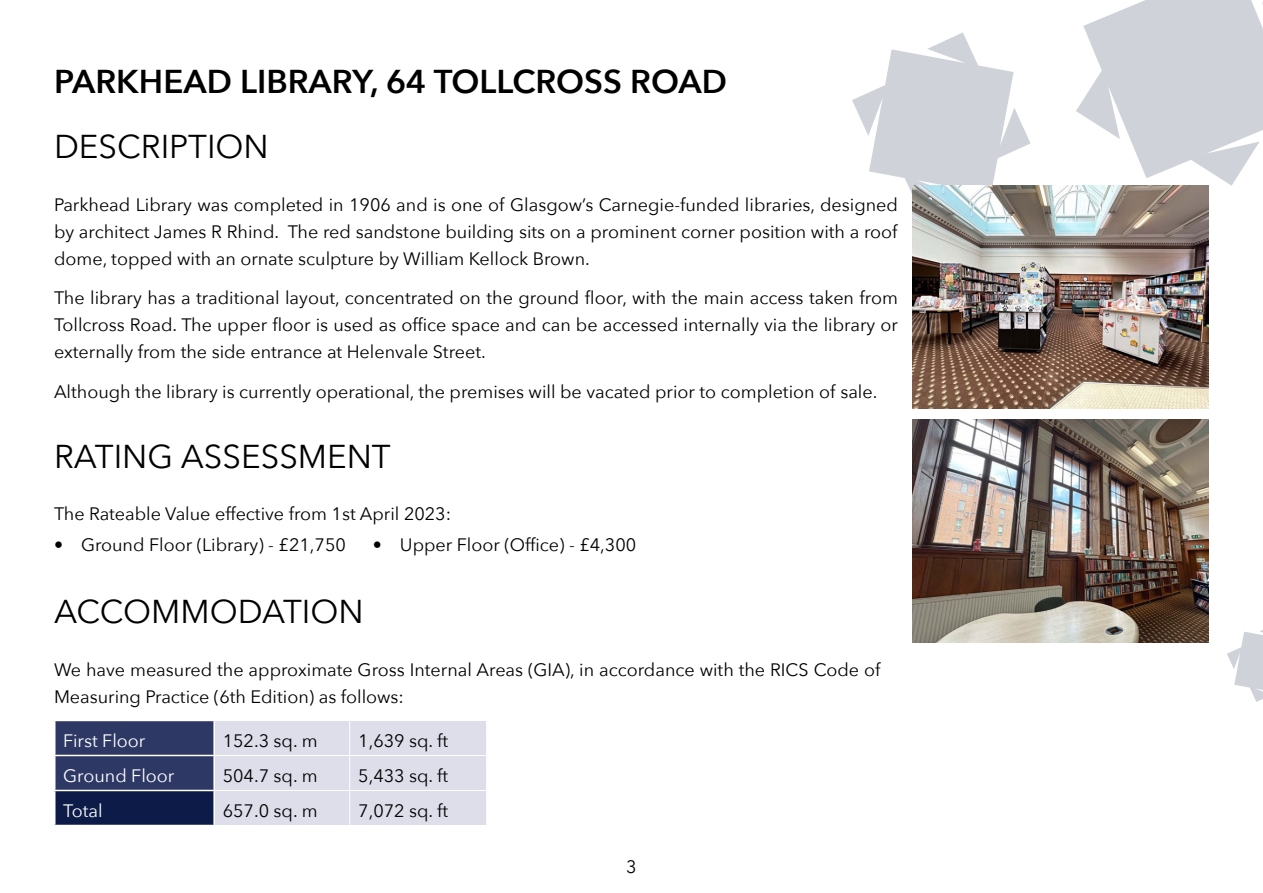
<style>
.page{position:relative;width:1263px;height:893px;background:#fff}
.page>*{position:absolute;margin:0;border:0;box-sizing:border-box;transform-origin:0 0}
.t1{font:33px "Avenir Next";color:#000}
.t2{font:600 33px "Avenir Next";color:#000}
.t3{font:18px/27px "Avenir Next";color:#000;text-align:justify}
.t4{font:18px "Avenir Next";color:#fff}
</style>
<div class="page">
<svg style="left:1076px;top:0;width:187px;height:186px"></svg>
<svg style="left:852px;top:32px;width:178px;height:162px"></svg>
<svg style="left:1227px;top:630px;width:36px;height:72px"></svg>
<img style="left:912px;top:186px;width:297px;height:222px">
<img style="left:912px;top:420px;width:297px;height:222px">
<svg style="left:56px;top:721px;width:430px;height:104px;background:#adb0c6"></svg>
<div style="left:55px;top:790px;width:159px;height:35px;background:#0c1b47"></div>
<hr style="left:213px;top:721px;width:2px;height:34px;background:#fff">
<hr style="left:54px;top:755px;width:161px;height:1px;background:#fff">
<hr style="left:213px;top:756px;width:2px;height:34px;background:#fff">
<hr style="left:54px;top:790px;width:161px;height:1px;background:#fff">
<hr style="left:54px;top:791px;width:2px;height:34px;background:#fff">
<hr style="left:213px;top:791px;width:2px;height:34px;background:#fff">
<hr style="left:349px;top:721px;width:1px;height:34px;background:#fff">
<hr style="left:215px;top:755px;width:135px;height:1px;background:#fff">
<hr style="left:350px;top:755px;width:137px;height:1px;background:#fff">
<hr style="left:349px;top:756px;width:1px;height:34px;background:#fff">
<hr style="left:215px;top:790px;width:135px;height:1px;background:#fff">
<hr style="left:350px;top:790px;width:137px;height:1px;background:#fff">
<hr style="left:349px;top:791px;width:1px;height:34px;background:#fff">
<h1 class="t2" style="left:54px;top:53px;width:674px">PARKHEAD LIBRARY, 64 TOLLCROSS ROAD</h1>
<h1 class="t1" style="left:54px;top:119px;width:216px">DESCRIPTION</h1>
<p class="t3" style="left:54px;top:190px;width:845px">Parkhead Library was completed in 1906 and is one of Glasgow’s Carnegie-funded libraries, designed by architect James R Rhind. The red sandstone building sits on a prominent corner position with a roof dome, topped with an ornate sculpture by William Kellock Brown.</p>
<p class="t3" style="left:54px;top:284px;width:845px">The library has a traditional layout, concentrated on the ground floor, with the main access taken from Tollcross Road. The upper floor is used as office space and can be accessed internally via the library or externally from the side entrance at Helenvale Street.</p>
<p class="t3" style="left:54px;top:378px;width:825px">Although the library is currently operational, the premises will be vacated prior to completion of sale.</p>
<h1 class="t1" style="left:54px;top:428px;width:338px">RATING ASSESSMENT</h1>
<p class="t3" style="left:54px;top:499px;width:399px">The Rateable Value effective from 1st April 2023:</p>
<p class="t3" style="left:54px;top:531px;width:293px">• Ground Floor (Library) - £21,750</p>
<p class="t3" style="left:373px;top:531px;width:265px">• Upper Floor (Office) - £4,300</p>
<h1 class="t1" style="left:54px;top:584px;width:311px">ACCOMMODATION</h1>
<p class="t3" style="left:54px;top:655px;width:828px">We have measured the approximate Gross Internal Areas (GIA), in accordance with the RICS Code of<br>Measuring Practice (6th Edition) as follows:</p>
<p class="t4" style="left:63px;top:725px;width:84px">First Floor</p>
<p class="t3" style="left:223px;top:726px;width:96px">152.3 sq. m</p>
<p class="t3" style="left:358px;top:726px;width:91px">1,639 sq. ft</p>
<p class="t4" style="left:63px;top:760px;width:113px">Ground Floor</p>
<p class="t3" style="left:223px;top:761px;width:96px">504.7 sq. m</p>
<p class="t3" style="left:358px;top:761px;width:91px">5,433 sq. ft</p>
<p class="t4" style="left:63px;top:795px;width:41px">Total</p>
<p class="t3" style="left:223px;top:796px;width:96px">657.0 sq. m</p>
<p class="t3" style="left:358px;top:796px;width:91px">7,072 sq. ft</p>
<p class="t3" style="left:626px;top:852px;width:12px">3</p>
</div>
